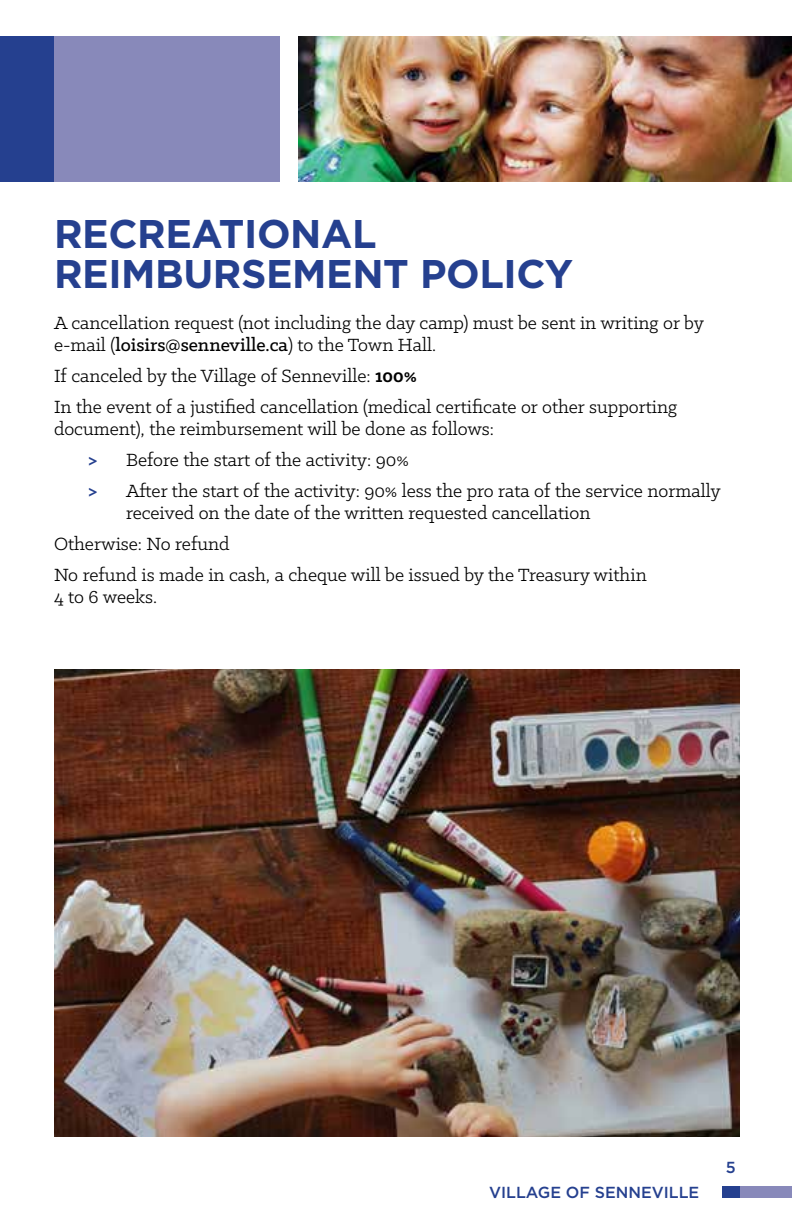
<style>
.page{position:relative;width:792px;height:1224px;background:#fff}
.page>*{position:absolute;margin:0;border:0;box-sizing:border-box;transform-origin:0 0}
.t1{font:700 40px/40px "Gotham";letter-spacing:-.01em;color:#25408f}
.t2{font:20px/31px "Klinic Slab";color:#000}
.t3{font:500 16px "Gotham";color:#25408f}
.s1{font-weight:500}
.s2{font-weight:700}
.s3{font-weight:700;color:#25408f}
</style>
<div class="page">
<div style="left:43px;top:36px;width:236px;height:145px;background:#8889ba"></div>
<div style="left:0;top:36px;width:54px;height:145px;background:#25408f"></div>
<div style="left:740px;top:1187px;width:52px;height:11px;background:#8889ba"></div>
<div style="left:723px;top:1187px;width:17px;height:11px;background:#25408f"></div>
<img style="left:298px;top:36px;width:494px;height:145px">
<img style="left:54px;top:670px;width:685px;height:466px">
<h1 class="t1" style="left:54px;top:213px;width:521px">RECREATIONAL<br>REIMBURSEMENT POLICY</h1>
<p class="t2" style="left:54px;top:312px;width:652px;line-height:22px">A cancellation request (not including the day camp) must be sent in writing or by e-mail (<span class="s1">loisirs@senneville.ca</span>) to the Town Hall.</p>
<p class="t2" style="left:54px;top:360px;width:625px">If canceled by the Village of Senneville: <span class="s2">100%<br></span>In the event of a justified cancellation (medical certificate or other supporting</p>
<p class="t2" style="left:88px;top:413px;width:634px;text-indent:-34px">document), the reimbursement will be done as follows:<br><span class="s3">&gt;</span> Before the start of the activity: 90%<br><span class="s3">&gt;</span> After the start of the activity: 90% less the pro rata of the service normally</p>
<p class="t2" style="left:54px;top:497px;width:594px;text-indent:72px">received on the date of the written requested cancellation<br>Otherwise: No refund<br>No refund is made in cash, a cheque will be issued by the Treasury within</p>
<p class="t2" style="left:54px;top:581px;width:105px">4 to 6 weeks.</p>
<p class="t3" style="left:489px;top:1182px;width:212px">VILLAGE OF SENNEVILLE</p>
<p class="t3" style="left:726px;top:1157px;width:11px">5</p>
</div>
